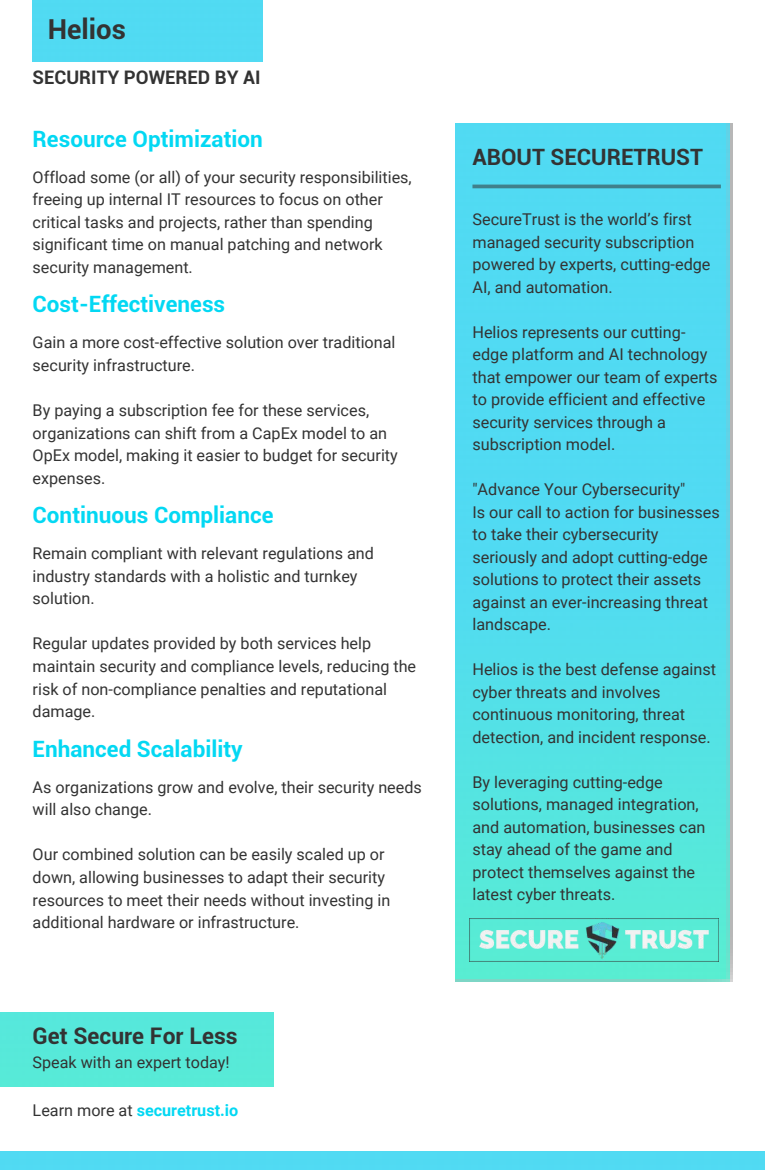
<style>
.page{position:relative;width:765px;height:1170px;background:#fff}
.page>*{position:absolute;margin:0;border:0;box-sizing:border-box;transform-origin:0 0}
.t1{font:700 27.5px "Roboto";color:#333}
.t2{font:700 22.88px "Roboto";color:#333}
.t3{font:700 22.5px "Roboto";color:#03d8f3}
.t4{font:700 22.5px "Roboto";color:#333}
.t5{font:700 18.62px "Roboto";color:#333}
.t6{font:16.25px/22.5px "Roboto";color:#333}
.t7{font:700 16.25px "Roboto";color:#03d8f3}
.t8{font:16.12px/22.5px "Roboto";color:#333}
.s1{font-weight:400;color:#333}
</style>
<div class="page">
<img style="left:456px;top:123px;width:276px;height:858px">
<hr style="left:472px;top:185px;width:249px;height:3px;background:#333">
<img style="left:469px;top:919px;width:250px;height:43px">
<div style="left:0;top:1012px;width:273px;height:75px;background:#57e9d9"></div>
<div style="left:32px;top:0;width:230px;height:61px;background:#51daf3"></div>
<div style="left:0;top:1151px;width:765px;height:19px;background:#51daf3"></div>
<h1 class="t1" style="left:48px;top:9px;width:80px">Helios</h1>
<p class="t5" style="left:33px;top:64px;width:229px">SECURITY POWERED BY AI</p>
<h3 class="t3" style="left:33px;top:123px;width:232px">Resource Optimization</h3>
<p class="t8" style="left:33px;top:165px;width:381px">Offload some (or all) of your security responsibilities, freeing up internal IT resources to focus on other critical tasks and projects, rather than spending significant time on manual patching and network security management.</p>
<h3 class="t3" style="left:33px;top:289px;width:194px">Cost-Effectiveness</h3>
<p class="t8" style="left:33px;top:331px;width:364px">Gain a more cost-effective solution over traditional security infrastructure.</p>
<p class="t8" style="left:33px;top:398px;width:367px">By paying a subscription fee for these services, organizations can shift from a CapEx model to an OpEx model, making it easier to budget for security expenses.</p>
<h3 class="t3" style="left:33px;top:500px;width:242px">Continuous Compliance</h3>
<p class="t8" style="left:33px;top:542px;width:343px">Remain compliant with relevant regulations and industry standards with a holistic and turnkey solution.</p>
<p class="t8" style="left:33px;top:632px;width:385px">Regular updates provided by both services help maintain security and compliance levels, reducing the risk of non-compliance penalties and reputational damage.</p>
<h3 class="t3" style="left:33px;top:733px;width:212px">Enhanced Scalability</h3>
<p class="t8" style="left:33px;top:775px;width:391px">As organizations grow and evolve, their security needs will also change.</p>
<p class="t8" style="left:33px;top:843px;width:359px">Our combined solution can be easily scaled up or down, allowing businesses to adapt their security resources to meet their needs without investing in additional hardware or infrastructure.</p>
<h2 class="t2" style="left:33px;top:1020px;width:206px">Get Secure For Less</h2>
<p class="t8" style="left:33px;top:1051px;width:199px">Speak with an expert today!</p>
<p class="t7" style="left:33px;top:1099px;width:207px"><span class="s1">Learn more at</span> securetrust.io</p>
<h3 class="t4" style="left:472px;top:141px;width:232px">ABOUT SECURETRUST</h3>
<p class="t6" style="left:472px;top:207px;width:240px">SecureTrust is the world’s first managed security subscription powered by experts, cutting-edge<br>AI, and automation.</p>
<p class="t6" style="left:472px;top:320px;width:247px">Helios represents our cutting&shy;edge platform and AI technology that empower our team of experts to provide efficient and effective security services through a subscription model.</p>
<p class="t6" style="left:472px;top:477px;width:249px">"Advance Your Cybersecurity"<br>Is our call to action for businesses to take their cybersecurity seriously and adopt cutting-edge solutions to protect their assets against an ever-increasing threat landscape.</p>
<p class="t6" style="left:472px;top:657px;width:245px">Helios is the best defense against cyber threats and involves continuous monitoring, threat detection, and incident response.</p>
<p class="t6" style="left:472px;top:770px;width:235px">By leveraging cutting-edge solutions, managed integration, and automation, businesses can stay ahead of the game and protect themselves against the latest cyber threats.</p>
</div>
